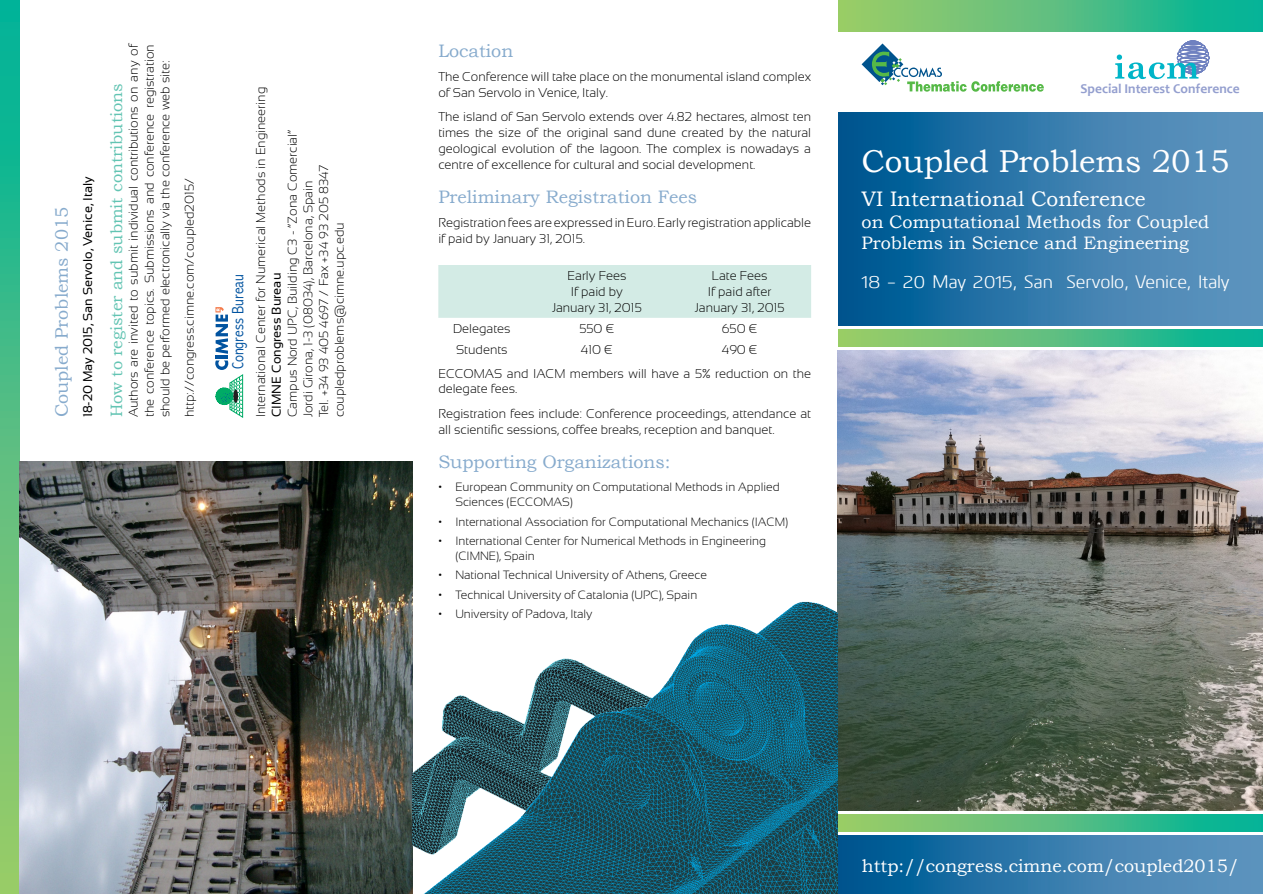
<style>
.page{position:relative;width:1263px;height:894px;background:#fff}
.page>*{position:absolute;margin:0;border:0;box-sizing:border-box;transform-origin:0 0}
._0_TIT{font:31.5px "Bookman Old Style";color:#fff}
._1_SUB{font:21px "Bookman Old Style";color:#fff}
._2_APART{font:18px "Bookman Old Style";color:#87abcd}
._1_SUB-2{font:18px/21.6px "Bookman Old Style";color:#fff}
._8_WEB{font:18px "Bookman Old Style";color:#fff}
._7_DATA{font:18px "Kuro";color:#fff}
._2_APART-2{font:16.5px "Bookman Old Style";color:#63c4b3}
.t1{font:300 condensed 16.35px "Abadi";color:#0153a0}
.t2{font:700 13.5px "Candara";color:#949fcf}
._3_TXT{font:300 12.75px/15.8px "Sansation";color:#000}
._3_TXT-2{font:12.75px "Sansation";color:#000}
._4_PUNTS{font:300 12px/15px "Sansation";color:#000}
.s1{font-weight:400}
</style>
<div class="page">
<div style="left:838px;top:0;width:425px;height:32px;background:linear-gradient(to right,#a7cc67,#01b29a)"></div>
<div style="left:838px;top:112px;width:425px;height:213px;background:linear-gradient(to right,#005892,#6a9bc3)"></div>
<div style="left:838px;top:835px;width:425px;height:58px;background:linear-gradient(to right,#005892,#6a9bc3)"></div>
<svg style="left:862px;top:43px;width:182px;height:49px"></svg>
<svg style="left:1115px;top:41px;width:95px;height:38px"></svg>
<div style="left:838px;top:329px;width:425px;height:17px;background:linear-gradient(to right,#a7cc67,#01b29a)"></div>
<div style="left:838px;top:814px;width:425px;height:17px;background:linear-gradient(to right,#a7cc67,#01b29a)"></div>
<div style="left:0;top:0;width:19px;height:893px;background:linear-gradient(to bottom,#00b29b,#a5cc68)"></div>
<img style="left:837px;top:350px;width:426px;height:460px">
<div style="left:438px;top:265px;width:373px;height:53px;background:#d3ebe5"></div>
<img style="left:19px;top:461px;width:393px;height:432px">
<svg style="left:215px;top:307px;width:28px;height:110px"></svg>
<img style="left:412px;top:597px;width:425px;height:296px">
<p class="_2_APART" style="left:51px;top:417px;width:212px;rotate:-90deg">Coupled Problems 2015</p>
<p class="_3_TXT-2" style="left:81px;top:417px;width:242px;rotate:-90deg">18-20 May 2015, San Servolo, Venice, Italy</p>
<p class="_3_TXT" style="left:126px;top:417px;width:375px;text-align:justify;rotate:-90deg">Authors are invited to submit individual contributions on any of the conference topics. Submissions and conference registration should be performed electronically via the conference web site:</p>
<p class="_2_APART-2" style="left:107px;top:417px;width:335px;rotate:-90deg">How to register and submit contributions</p>
<p class="_3_TXT" style="left:181px;top:417px;width:241px;rotate:-90deg">http://congress.cimne.com/coupled2015/</p>
<p class="t1" style="left:228px;top:369px;width:96px;rotate:-90deg">Congress Bureau</p>
<p class="_3_TXT" style="left:253px;top:417px;width:332px;rotate:-90deg">International Center for Numerical Methods in Engineering</p>
<p class="_3_TXT" style="left:269px;top:417px;width:289px;rotate:-90deg"><span class="s1">CIMNE Congress Bureau<br></span>Campus Nord UPC, Building C3 - “Zona Comercial” Jordi Girona, 1-3 (08034), Barcelona, Spain<br>Tel. +34 93 405 4697 / Fax +34 93 205 8347 coupledproblems@cimne.upc.edu</p>
<p class="_2_APART" style="left:438px;top:40px;width:76px">Location</p>
<p class="_3_TXT" style="left:438px;top:69px;width:374px">The Conference will take place on the monumental island complex of San Servolo in Venice, Italy.</p>
<p class="_3_TXT" style="left:438px;top:109px;width:374px;text-align:justify">The island of San Servolo extends over 4.82 hectares, almost ten times the size of the original sand dune created by the natural geological evolution of the lagoon. The complex is nowadays a centre of excellence for cultural and social development.</p>
<p class="_2_APART" style="left:438px;top:186px;width:260px">Preliminary Registration Fees</p>
<p class="_3_TXT" style="left:438px;top:215px;width:374px">Registration fees are expressed in Euro. Early registration applicable if paid by January 31, 2015.</p>
<p class="_3_TXT" style="left:552px;top:268px;width:91px;text-align:center">Early Fees<br>If paid by<br>January 31, 2015</p>
<p class="_3_TXT" style="left:695px;top:268px;width:91px;text-align:center">Late Fees<br>If paid after<br>January 31, 2015</p>
<p class="_3_TXT" style="left:453px;top:321px;width:59px">Delegates</p>
<p class="_3_TXT" style="left:579px;top:321px;width:37px">550 €</p>
<p class="_3_TXT" style="left:722px;top:321px;width:37px">650 €</p>
<p class="_3_TXT" style="left:456px;top:342px;width:53px">Students</p>
<p class="_3_TXT" style="left:581px;top:342px;width:34px">410 €</p>
<p class="_3_TXT" style="left:722px;top:342px;width:37px">490 €</p>
<p class="_3_TXT" style="left:438px;top:365px;width:374px">ECCOMAS and IACM members will have a 5% reduction on the delegate fees.</p>
<p class="_3_TXT" style="left:438px;top:405px;width:374px">Registration fees include: Conference proceedings, attendance at all scientific sessions, coffee breaks, reception and banquet.</p>
<p class="_2_APART" style="left:438px;top:451px;width:234px">Supporting Organizations:</p>
<p class="_4_PUNTS" style="left:455px;top:479px;width:326px;text-indent:-17px">• European Community on Computational Methods in Applied<br>Sciences (ECCOMAS)</p>
<p class="_4_PUNTS" style="left:438px;top:514px;width:351px">• International Association for Computational Mechanics (IACM)</p>
<p class="_4_PUNTS" style="left:455px;top:533px;width:312px;text-indent:-17px">• International Center for Numerical Methods in Engineering (CIMNE), Spain</p>
<p class="_4_PUNTS" style="left:438px;top:567px;width:270px">• National Technical University of Athens, Greece</p>
<p class="_4_PUNTS" style="left:438px;top:586px;width:260px">• Technical University of Catalonia (UPC), Spain</p>
<p class="_4_PUNTS" style="left:438px;top:606px;width:156px">• University of Padova, Italy</p>
<p class="t2" style="left:1080px;top:80px;width:161px">Special Interest Conference</p>
<p class="_0_TIT" style="left:862px;top:143px;width:370px">Coupled Problems 2015</p>
<p class="_1_SUB" style="left:862px;top:187px;width:286px">VI International Conference</p>
<p class="_1_SUB-2" style="left:862px;top:211px;width:349px">on Computational Methods for Coupled<br>Problems in Science and Engineering</p>
<p class="_7_DATA" style="left:862px;top:268px;width:369px">18 - 20 May 2015, San Servolo, Venice, Italy</p>
<p class="_8_WEB" style="left:862px;top:855px;width:379px">http://congress.cimne.com/coupled2015/</p>
</div>
